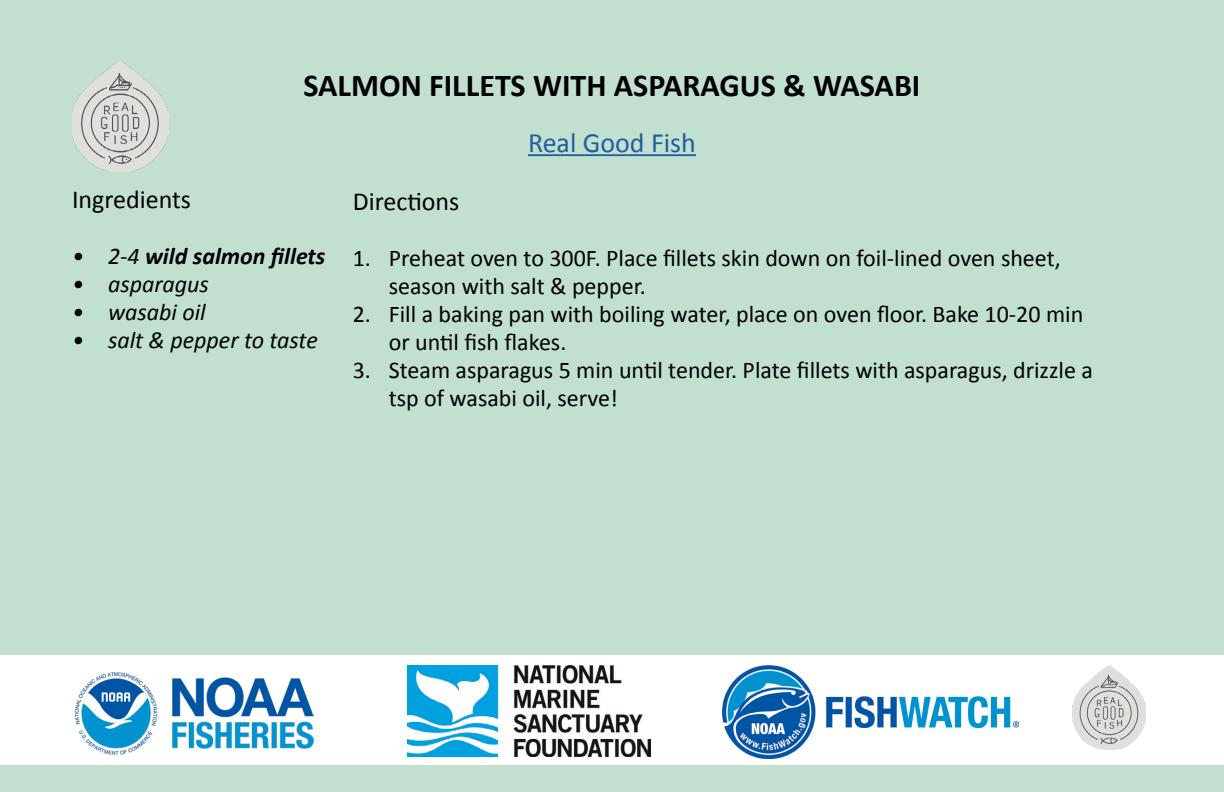
<style>
.page{position:relative;width:1224px;height:792px;background:#c1e0d0}
.page>*{position:absolute;margin:0;border:0;box-sizing:border-box;transform-origin:0 0}
.t1{font:700 32px "Calibri";color:#000}
.t2{font:28px "Calibri";color:#215e9e}
.t3{font:26px "Calibri";color:#000}
.t4{font:24px/28px "Calibri";color:#000}
.t5{font:italic 24px "Calibri";color:#000}
.t6{font:italic 700 24px "Calibri";color:#000}
.s1{font-weight:400}
</style>
<div class="page">
<hr style="left:528px;top:154px;width:168px;height:2px;background:#215e9e">
<div style="left:0;top:655px;width:1224px;height:110px;background:#fff"></div>
<img style="left:75px;top:672px;width:239px;height:83px">
<img style="left:723px;top:666px;width:295px;height:93px">
<img style="left:72px;top:60px;width:96px;height:111px">
<img style="left:408px;top:666px;width:243px;height:90px">
<img style="left:1073px;top:666px;width:72px;height:83px">
<h1 class="t1" style="left:304px;top:65px;width:619px">SALMON FILLETS WITH ASPARAGUS &amp; WASABI</h1>
<p class="t2" style="left:528px;top:125px;width:169px">Real Good Fish</p>
<p class="t3" style="left:72px;top:183px;width:120px">Ingredients</p>
<p class="t6" style="left:72px;top:241px;width:255px"><span class="s1">• 2-4</span> wild salmon fillets</p>
<p class="t5" style="left:72px;top:268px;width:138px">• asparagus</p>
<p class="t5" style="left:72px;top:296px;width:135px">• wasabi oil</p>
<p class="t5" style="left:72px;top:324px;width:247px">• salt &amp; pepper to taste</p>
<p class="t3" style="left:353px;top:185px;width:108px">Directions</p>
<p class="t4" style="left:389px;top:244px;width:673px;text-indent:-36px">1. Preheat oven to 300F. Place fillets skin down on foil-lined oven sheet, season with salt &amp; pepper.</p>
<p class="t4" style="left:389px;top:300px;width:696px;text-indent:-36px">2. Fill a baking pan with boiling water, place on oven floor. Bake 10-20 min or until fish flakes.</p>
<p class="t4" style="left:389px;top:356px;width:706px;text-indent:-36px">3. Steam asparagus 5 min until tender. Plate fillets with asparagus, drizzle a tsp of wasabi oil, serve!</p>
</div>
